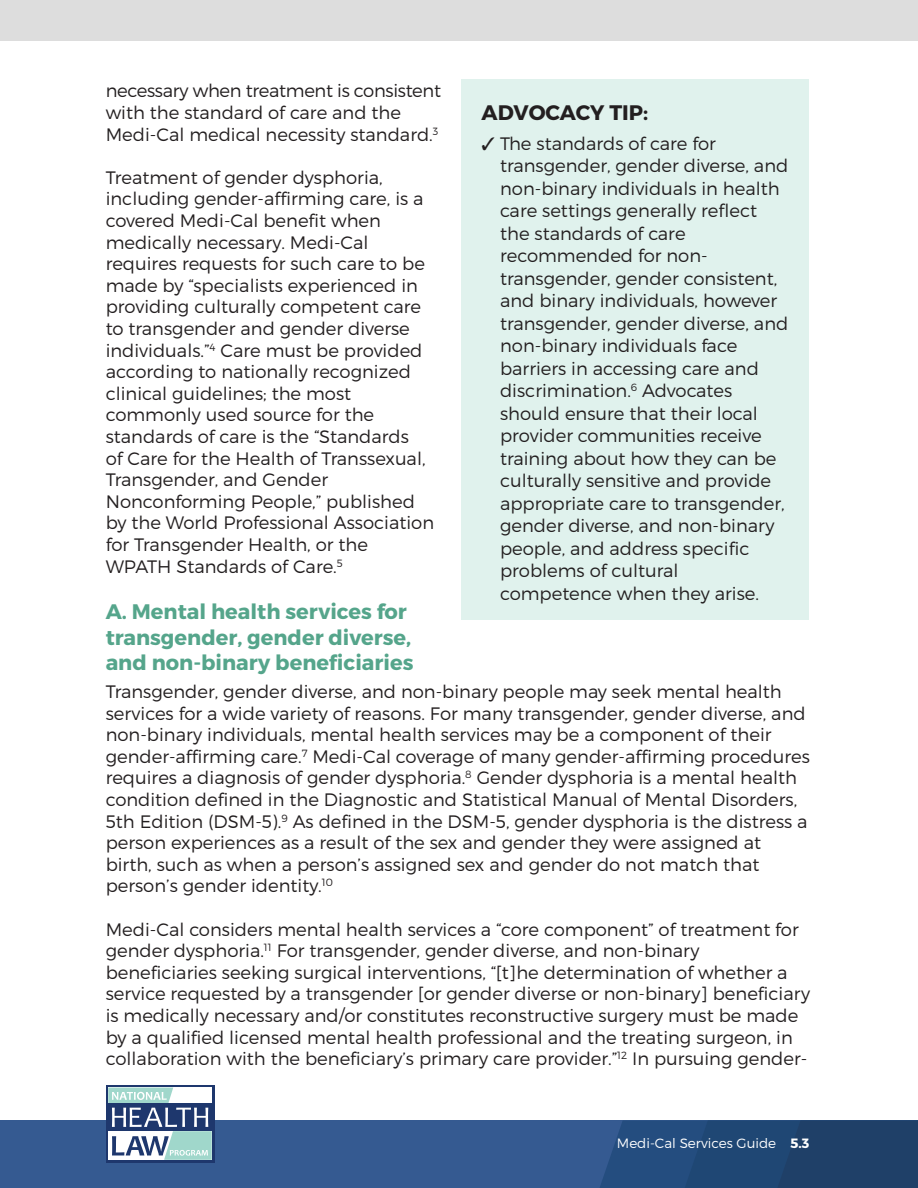
<style>
.page{position:relative;width:918px;height:1188px;background:#fff}
.page>*{position:absolute;margin:0;border:0;box-sizing:border-box;transform-origin:0 0}
.t1{font:700 21px/25.2px "Montserrat";color:#55a58b}
.t2{font:700 21px "Montserrat";color:#231f20}
.t3{font:300 18px/21.6px "Montserrat";color:#231f20}
.t4{font:300 13.5px "Montserrat";color:#fff}
.s1{font-weight:700}
</style>
<div class="page">
<div style="left:0;top:1120px;width:918px;height:68px;background:#355a91"></div>
<svg style="left:600px;top:1120px;width:318px;height:68px;background:#214673"></svg>
<svg style="left:106px;top:1085px;width:109px;height:78px"></svg>
<svg style="left:108px;top:1088px;width:104px;height:72px;background:#91a8ba"></svg>
<div style="left:0;top:0;width:918px;height:40px;background:#ddd"></div>
<div style="left:461px;top:80px;width:348px;height:540px;background:#e0f2ed"></div>
<p class="t3" style="left:106px;top:80px;width:337px">necessary when treatment is consistent with the standard of care and the<br>Medi-Cal medical necessity standard.<sup>3</sup></p>
<p class="t3" style="left:106px;top:166px;width:330px">Treatment of gender dysphoria, including gender-affirming care, is a covered Medi-Cal benefit when medically necessary. Medi-Cal requires requests for such care to be made by “specialists experienced in providing culturally competent care to transgender and gender diverse individuals.”<sup>4</sup> Care must be provided according to nationally recognized clinical guidelines; the most commonly used source for the standards of care is the “Standards<br>of Care for the Health of Transsexual, Transgender, and Gender Nonconforming People,” published by the World Professional Association for Transgender Health, or the WPATH Standards of Care.<sup>5</sup></p>
<p class="t1" style="left:106px;top:600px;width:309px">A. Mental health services for transgender, gender diverse, and non-binary beneficiaries</p>
<p class="t3" style="left:106px;top:681px;width:706px">Transgender, gender diverse, and non-binary people may seek mental health services for a wide variety of reasons. For many transgender, gender diverse, and non-binary individuals, mental health services may be a component of their gender-affirming care.<sup>7</sup> Medi-Cal coverage of many gender-affirming procedures requires a diagnosis of gender dysphoria.<sup>8</sup> Gender dysphoria is a mental health condition defined in the Diagnostic and Statistical Manual of Mental Disorders, 5th Edition (DSM-5).<sup>9</sup> As defined in the DSM-5, gender dysphoria is the distress a person experiences as a result of the sex and gender they were assigned at birth, such as when a person’s assigned sex and gender do not match that person’s gender identity.<sup>10</sup></p>
<p class="t3" style="left:106px;top:918px;width:706px">Medi-Cal considers mental health services a “core component” of treatment for gender dysphoria.<sup>11</sup> For transgender, gender diverse, and non-binary beneficiaries seeking surgical interventions, “[t]he determination of whether a service requested by a transgender [or gender diverse or non-binary] beneficiary is medically necessary and/or constitutes reconstructive surgery must be made by a qualified licensed mental health professional and the treating surgeon, in collaboration with the beneficiary’s primary care provider.”<sup>12</sup> In pursuing gender-</p>
<p class="t2" style="left:482px;top:100px;width:168px">ADVOCACY TIP:</p>
<p class="t3" style="left:500px;top:132px;width:290px;line-height:22.5px;text-indent:-19px">✓ The standards of care for transgender, gender diverse, and non-binary individuals in health care settings generally reflect the standards of care recommended for non&shy;transgender, gender consistent, and binary individuals, however transgender, gender diverse, and non-binary individuals face barriers in accessing care and discrimination.<sup>6</sup> Advocates should ensure that their local provider communities receive training about how they can be culturally sensitive and provide appropriate care to transgender, gender diverse, and non-binary people, and address specific problems of cultural competence when they arise.</p>
<p class="t4" style="left:617px;top:1135px;width:194px">Medi-Cal Services Guide <span class="s1">5.3</span></p>
</div>
